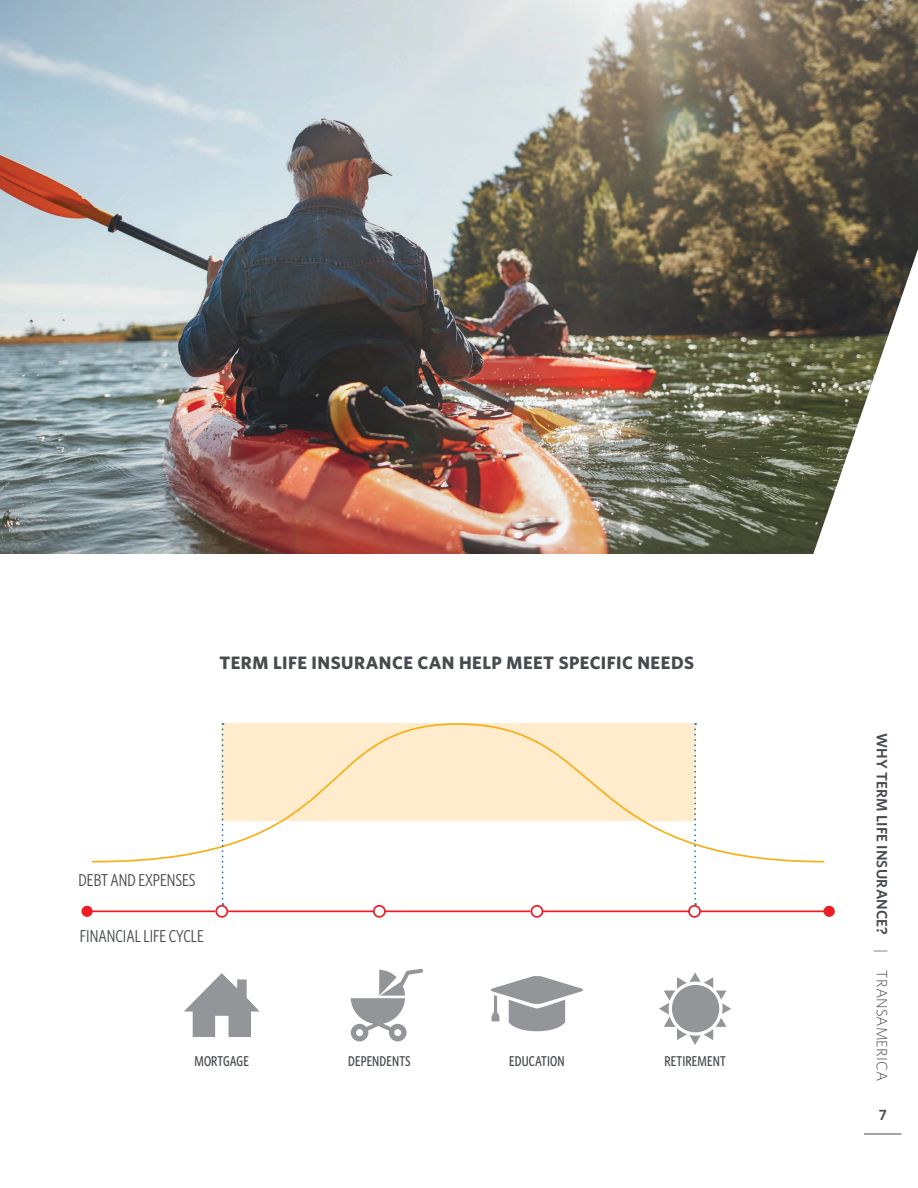
<style>
.page{position:relative;width:918px;height:1188px;background:#fff}
.page>*{position:absolute;margin:0;border:0;box-sizing:border-box;transform-origin:0 0}
.t1{font:700 18px "Whitney";letter-spacing:.025em;color:#474a4e}
.t2{font:17.25px "Whitney Condensed";color:#474a4e}
.t3{font:600 15px "Whitney";letter-spacing:.01em;color:#474a4e}
.t4{font:500 14.25px "Whitney Condensed";letter-spacing:.01em;color:#474a4e}
.s1{font-weight:300}
</style>
<div class="page">
<img style="left:0;top:0;width:918px;height:554px">
<hr style="left:864px;top:1134px;width:37px;height:1px;background:#474a4e">
<svg style="left:91px;top:723px;width:734px;height:140px"></svg>
<hr style="left:87px;top:910px;width:128px;height:2px;background:#ee1d23">
<div style="left:82px;top:907px;width:10px;height:9px;background:#ee1d23;border-radius:50%"></div>
<div style="left:82px;top:906px;width:11px;height:11px;border:2px solid #ee1d23;border-radius:50%"></div>
<div style="left:825px;top:907px;width:9px;height:9px;background:#ee1d23;border-radius:50%"></div>
<div style="left:824px;top:906px;width:11px;height:11px;border:2px solid #ee1d23;border-radius:50%"></div>
<div style="left:688px;top:905px;width:13px;height:13px;border:2px solid #ee1d23;border-radius:50%"></div>
<div style="left:531px;top:905px;width:12px;height:13px;border:2px solid #ee1d23;border-radius:50%"></div>
<div style="left:373px;top:905px;width:13px;height:13px;border:2px solid #ee1d23;border-radius:50%"></div>
<div style="left:215px;top:905px;width:13px;height:13px;border:2px solid #ee1d23;border-radius:50%"></div>
<svg style="left:222px;top:723px;width:2px;height:182px"></svg>
<hr style="left:228px;top:910px;width:146px;height:2px;background:#ee1d23">
<hr style="left:385px;top:910px;width:146px;height:2px;background:#ee1d23">
<hr style="left:542px;top:910px;width:147px;height:2px;background:#ee1d23">
<hr style="left:701px;top:910px;width:128px;height:2px;background:#ee1d23">
<svg style="left:694px;top:723px;width:2px;height:182px"></svg>
<svg style="left:184px;top:973px;width:76px;height:64px"></svg>
<svg style="left:351px;top:969px;width:72px;height:72px"></svg>
<svg style="left:491px;top:976px;width:92px;height:55px"></svg>
<svg style="left:659px;top:972px;width:72px;height:73px"></svg>
<svg style="left:811px;top:249px;width:107px;height:305px"></svg>
<p class="t1" style="left:219px;top:651px;width:476px">TERM LIFE INSURANCE CAN HELP MEET SPECIFIC NEEDS</p>
<p class="t2" style="left:79px;top:870px;width:119px">DEBT AND EXPENSES</p>
<p class="t2" style="left:80px;top:925px;width:125px">FINANCIAL LIFE CYCLE</p>
<p class="t4" style="left:194px;top:1052px;width:56px">MORTGAGE</p>
<p class="t4" style="left:348px;top:1052px;width:64px">DEPENDENTS</p>
<p class="t4" style="left:509px;top:1052px;width:57px">EDUCATION</p>
<p class="t4" style="left:664px;top:1052px;width:63px">RETIREMENT</p>
<p class="t3" style="left:892px;top:733px;width:349px;rotate:90deg">WHY TERM LIFE INSURANCE? <span class="s1">| TRANSAMERICA</span></p>
<p class="t3" style="left:879px;top:1105px;width:10px">7</p>
</div>
